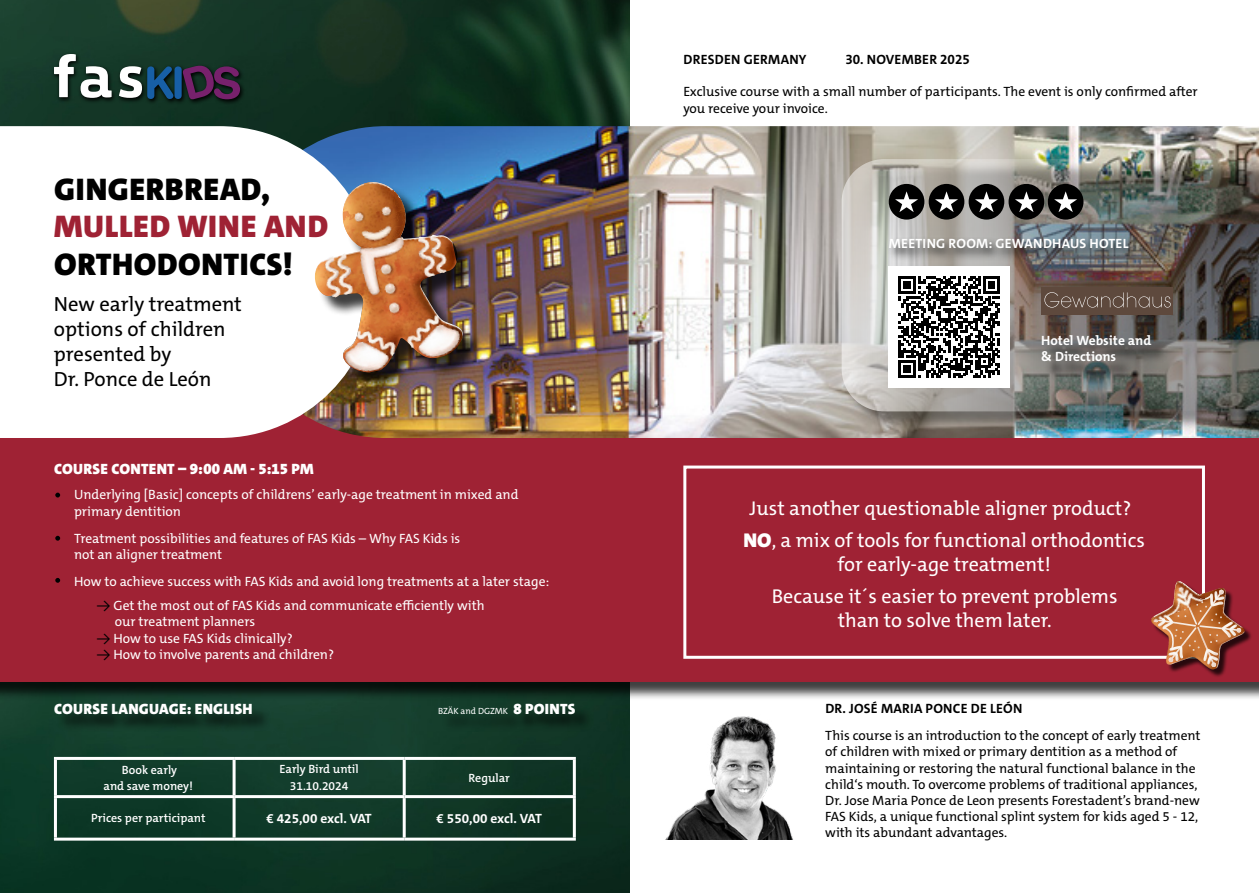
<style>
.page{position:relative;width:1259px;height:893px;background:#fff}
.page>*{position:absolute;margin:0;border:0;box-sizing:border-box;transform-origin:0 0}
.t1{font:900 31.5px "The Mix C5";letter-spacing:.02em;color:#000}
.t2{font:900 31.5px "The Mix C5";letter-spacing:.02em;color:#9f2234}
.t3{font:20.55px/24.8px "The Mix C5";color:#000}
.t4{font:20.1px/31.8px "The Mix C5";color:#fff;text-align:center}
.t5{font:900 15px "The Mix C5";letter-spacing:.02em;color:#fff}
.t6{font:13.5px/16.2px "The Mix C5";color:#000}
.t7{font:13.5px/16.2px "The Mix C5";color:#fff}
.t8{font:700 13.5px/16.2px "The Mix C5";color:#fff}
.t9{font:700 13.5px "The Mix C5";letter-spacing:.02em;color:#000}
.t10{font:700 13.5px "The Mix C5";letter-spacing:.02em;color:#fff}
.t11{font:600 12px/16.5px "The Mix C5";color:#fff;text-align:center}
.t12{font:9px "The Mix C5";letter-spacing:-.005em;color:#fff}
.s1{color:#000}
.s2{font-weight:900;font-size:15px}
.s3{font-weight:900}
</style>
<div class="page">
<img style="left:0;top:0;width:629px;height:126px">
<img style="left:0;top:701px;width:629px;height:192px">
<div style="left:0;top:389px;width:1259px;height:312px;background:#000;opacity:.75"></div>
<div style="left:0;top:388px;width:1259px;height:293px;background:#9f2234"></div>
<div style="left:683px;top:466px;width:522px;height:193px;border:3px solid #fff"></div>
<img style="left:376px;top:126px;width:883px;height:312px">
<svg style="left:0;top:126px;width:376px;height:312px"></svg>
<div style="left:843px;top:161px;width:416px;height:269px;background:#000;opacity:.75"></div>
<img style="left:841px;top:159px;width:418px;height:252px">
<div style="left:888px;top:266px;width:122px;height:122px;background:#fff"></div>
<svg style="left:898px;top:276px;width:102px;height:102px"></svg>
<div style="left:888px;top:184px;width:36px;height:36px;background:#000;border-radius:50%"></div>
<svg style="left:895px;top:191px;width:23px;height:21px"></svg>
<div style="left:928px;top:184px;width:36px;height:36px;background:#000;border-radius:50%"></div>
<svg style="left:935px;top:191px;width:23px;height:21px"></svg>
<div style="left:968px;top:184px;width:36px;height:36px;background:#000;border-radius:50%"></div>
<svg style="left:975px;top:191px;width:23px;height:21px"></svg>
<div style="left:1008px;top:184px;width:36px;height:36px;background:#000;border-radius:50%"></div>
<svg style="left:1015px;top:191px;width:23px;height:21px"></svg>
<svg style="left:55px;top:493px;width:5px;height:4px"></svg>
<svg style="left:55px;top:536px;width:5px;height:5px"></svg>
<svg style="left:55px;top:578px;width:5px;height:5px"></svg>
<div style="left:318px;top:185px;width:164px;height:207px;background:#000;opacity:.75"></div>
<img style="left:342px;top:182px;width:64px;height:54px">
<img style="left:446px;top:236px;width:9px;height:30px">
<img style="left:374px;top:182px;width:17px;height:1px">
<img style="left:403px;top:188px;width:41px;height:48px">
<img style="left:357px;top:336px;width:38px;height:18px">
<img style="left:432px;top:236px;width:14px;height:36px">
<img style="left:432px;top:237px;width:3px;height:39px">
<img style="left:408px;top:314px;width:31px;height:34px">
<img style="left:315px;top:236px;width:117px;height:100px">
<img style="left:343px;top:183px;width:60px;height:63px">
<div style="left:1047px;top:184px;width:36px;height:36px;background:#000;border-radius:50%"></div>
<svg style="left:1054px;top:191px;width:23px;height:21px"></svg>
<svg style="left:52px;top:52px;width:193px;height:53px;fill:#143626"></svg>
<div style="left:174px;top:66px;width:8px;height:33px;background:#175fa6;border-radius:4px"></div>
<svg style="left:182px;top:64px;width:58px;height:36px"></svg>
<svg style="left:54px;top:54px;width:58px;height:44px"></svg>
<svg style="left:119px;top:66px;width:54px;height:33px"></svg>
<div style="left:1041px;top:287px;width:131px;height:28px;background:#5e493d"></div>
<svg style="left:1044px;top:292px;width:126px;height:16px"></svg>
<img style="left:665px;top:716px;width:128px;height:124px">
<div style="left:1152px;top:583px;width:101px;height:95px;background:#000;opacity:.75"></div>
<img style="left:1151px;top:583px;width:93px;height:87px">
<svg style="left:1153px;top:585px;width:88px;height:82px"></svg>
<img style="left:1152px;top:581px;width:53px;height:42px">
<div style="left:887px;top:236px;width:255px;height:27px;background:#000;opacity:.75"></div>
<div style="left:1044px;top:338px;width:125px;height:43px;background:#000;opacity:.75"></div>
<hr style="left:234px;top:757px;width:170px;height:3px;background:#fff">
<hr style="left:404px;top:757px;width:172px;height:3px;background:#fff">
<hr style="left:403px;top:760px;width:3px;height:35px;background:#fff">
<hr style="left:573px;top:760px;width:3px;height:35px;background:#fff">
<hr style="left:54px;top:798px;width:3px;height:40px;background:#fff">
<hr style="left:234px;top:795px;width:170px;height:3px;background:#fff">
<hr style="left:233px;top:798px;width:3px;height:40px;background:#fff">
<hr style="left:404px;top:795px;width:172px;height:3px;background:#fff">
<hr style="left:403px;top:798px;width:3px;height:40px;background:#fff">
<hr style="left:573px;top:798px;width:3px;height:40px;background:#fff">
<hr style="left:54px;top:838px;width:180px;height:3px;background:#fff">
<hr style="left:234px;top:838px;width:170px;height:3px;background:#fff">
<hr style="left:404px;top:838px;width:172px;height:3px;background:#fff">
<hr style="left:54px;top:757px;width:180px;height:3px;background:#fff">
<hr style="left:54px;top:760px;width:3px;height:35px;background:#fff">
<hr style="left:233px;top:760px;width:3px;height:35px;background:#fff">
<hr style="left:54px;top:795px;width:180px;height:3px;background:#fff">
<div style="left:57px;top:706px;width:214px;height:27px;background:#000;opacity:.75"></div>
<div style="left:441px;top:706px;width:152px;height:27px;background:#000;opacity:.75"></div>
<h1 class="t1" style="left:54px;top:169px;width:218px">GINGERBREAD,</h1>
<h1 class="t2" style="left:54px;top:207px;width:275px">MULLED WINE AND</h1>
<h1 class="t1" style="left:54px;top:244px;width:240px">ORTHODONTICS!</h1>
<h2 class="t3" style="left:54px;top:292px;width:189px">New early treatment options of children presented by<br>Dr. Ponce de León</h2>
<p class="t5" style="left:54px;top:459px;width:261px">COURSE CONTENT – 9:00 AM - 5:15 PM</p>
<p class="t7" style="left:74px;top:487px;width:446px">Underlying [Basic] concepts of childrens’ early-age treatment in mixed and primary dentition</p>
<p class="t7" style="left:74px;top:530px;width:388px">Treatment possibilities and features of FAS Kids – Why FAS Kids is not an aligner treatment</p>
<p class="t7" style="left:97px;top:569px;width:454px;line-height:24.5px;text-indent:-23px">How to achieve success with FAS Kids and avoid long treatments at a later stage: <span class="s1">-&gt;</span> Get the most out of FAS Kids and communicate efficiently with</p>
<p class="t7" style="left:97px;top:614px;width:238px;text-indent:18px">our treatment planners<br><span class="s1">-&gt;</span> How to use FAS Kids clinically?<br><span class="s1">-&gt;</span> How to involve parents and children?</p>
<p class="t5" style="left:54px;top:700px;width:200px">COURSE LANGUAGE: ENGLISH</p>
<p class="t12" style="left:438px;top:705px;width:139px">BZÄK and DGZMK <span class="s2">8 POINTS</span></p>
<p class="t11" style="left:104px;top:761px;width:91px">Book early<br>and save money!</p>
<p class="t11" style="left:279px;top:761px;width:81px">Early Bird until<br>31.10.2024</p>
<p class="t11" style="left:469px;top:769px;width:43px">Regular</p>
<p class="t11" style="left:91px;top:810px;width:116px">Prices per participant</p>
<p class="t8" style="left:266px;top:810px;width:107px">€ 425,00 excl. VAT</p>
<p class="t8" style="left:436px;top:810px;width:107px">€ 550,00 excl. VAT</p>
<p class="t9" style="left:683px;top:51px;width:124px">DRESDEN GERMANY</p>
<p class="t9" style="left:845px;top:51px;width:126px">30. NOVEMBER 2025</p>
<p class="t6" style="left:683px;top:84px;width:516px">Exclusive course with a small number of participants. The event is only confirmed after you receive your invoice.</p>
<p class="t10" style="left:889px;top:235px;width:241px">MEETING ROOM: GEWANDHAUS HOTEL</p>
<p class="t8" style="left:1041px;top:333px;width:112px">Hotel Website and &amp; Directions</p>
<h3 class="t4" style="left:743px;top:492px;width:403px">Just another questionable aligner product?<br><span class="s3">NO</span>, a mix of tools for functional orthodontics</h3>
<h3 class="t4" style="left:772px;top:548px;width:347px">for early-age treatment!<br>Because it´s easier to prevent problems</h3>
<h3 class="t4" style="left:837px;top:604px;width:215px">than to solve them later.</h3>
<p class="t9" style="left:825px;top:700px;width:198px">DR. JOSÉ MARIA PONCE DE LEÓN</p>
<p class="t6" style="left:825px;top:728px;width:377px">This course is an introduction to the concept of early treatment of children with mixed or primary dentition as a method of maintaining or restoring the natural functional balance in the child‘s mouth. To overcome problems of traditional appliances, Dr. Jose Maria Ponce de Leon presents Forestadent’s brand-new FAS Kids, a unique functional splint system for kids aged 5 - 12, with its abundant advantages.</p>
</div>
